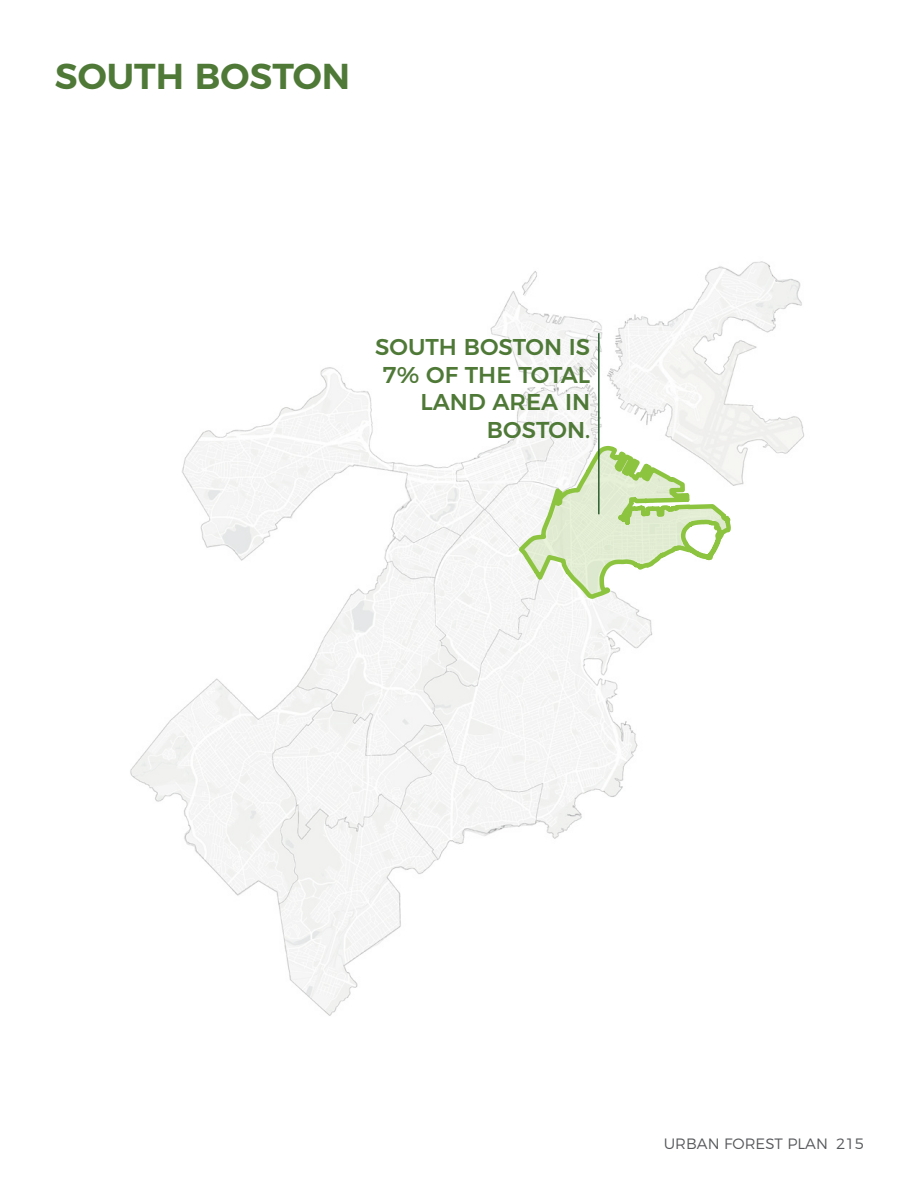
<style>
.page{position:relative;width:918px;height:1188px;background:#fff}
.page>*{position:absolute;margin:0;border:0;box-sizing:border-box;transform-origin:0 0}
.t1{font:600 36px "Montserrat";color:#4f7937}
.t2{font:500 22.8px/27.5px "Montserrat";color:#4f7937;text-align:right}
.t3{font:300 15px "Montserrat";color:#57585b}
</style>
<div class="page">
<img style="left:130px;top:261px;width:674px;height:755px">
<svg style="left:517px;top:436px;width:218px;height:165px"></svg>
<hr style="left:598px;top:333px;width:2px;height:181px;background:#2a5f2f">
<p class="t1" style="left:55px;top:47px;width:297px">SOUTH BOSTON</p>
<p class="t2" style="left:375px;top:332px;width:217px">SOUTH BOSTON IS<br>7% OF THE TOTAL<br>LAND AREA IN<br>BOSTON.</p>
<p class="t3" style="left:664px;top:1131px;width:202px">URBAN FOREST PLAN 215</p>
</div>
